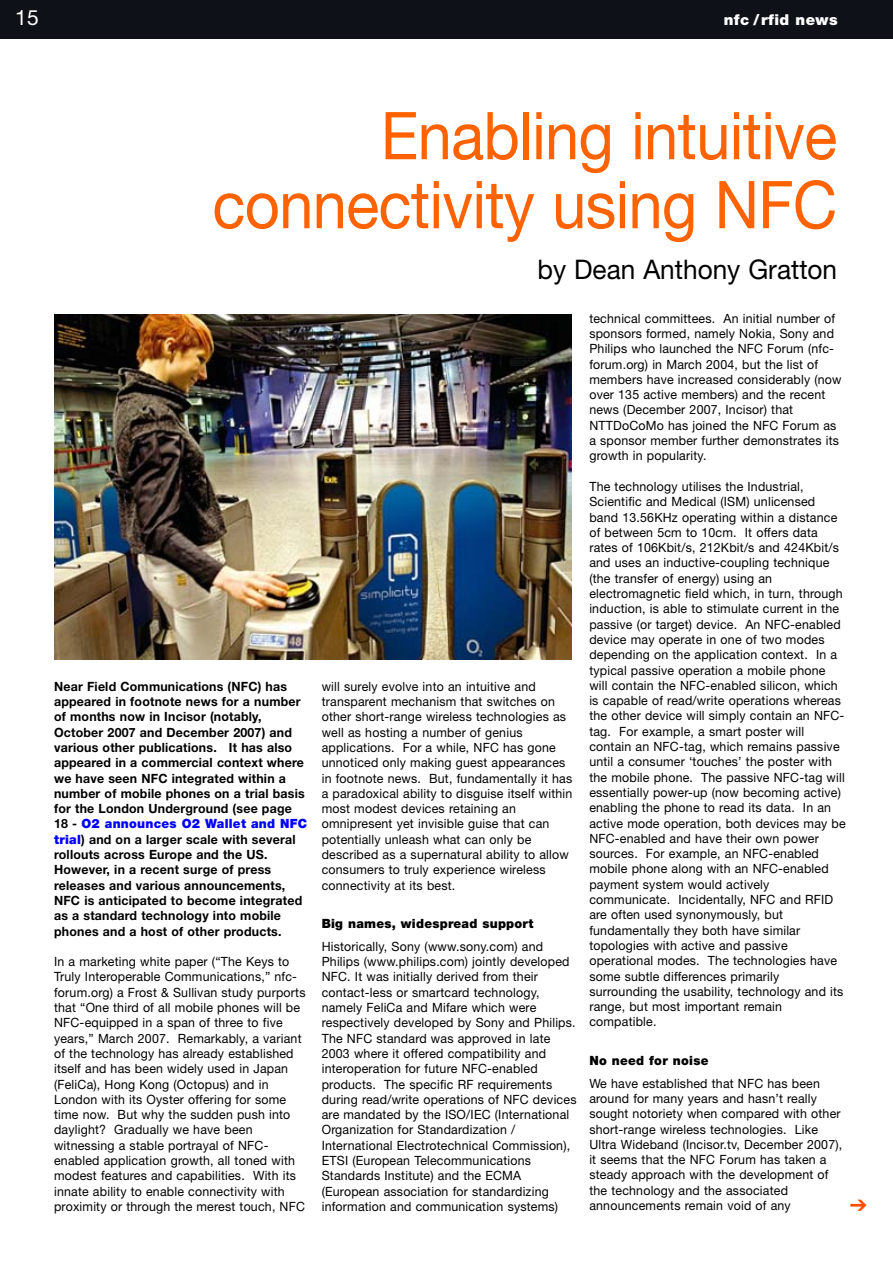
<style>
.page{position:relative;width:893px;height:1263px;background:#fff}
.page>*{position:absolute;margin:0;border:0;box-sizing:border-box;transform-origin:0 0}
.t1{font:66px/69px "Helvetica Neue";letter-spacing:-.01em;color:#ff6200;text-align:right;scale:.93 1}
.t2{font:27px "Helvetica Neue";color:#000}
.t3{font:21px "Helvetica Neue";color:#fff}
.t4{font:900 15px "Helvetica Neue";letter-spacing:.025em;color:#fff}
.t5{font:12.75px/15.3px "Helvetica Neue";letter-spacing:.015em;color:#000}
.t6{font:700 12.75px/15.3px "Helvetica Neue";letter-spacing:.015em;color:#000}
.t7{font:900 12.75px "Helvetica Neue";letter-spacing:.02em;color:#000}
.s1{font-weight:900;color:#00f}
</style>
<div class="page">
<div style="left:0;top:0;width:892px;height:38px;background:#0e1117"></div>
<img style="left:54px;top:314px;width:517px;height:345px">
<h3 class="t3" style="left:15px;top:10px;width:25px">15</h3>
<p class="t4" style="left:723px;top:15px;width:115px">nfc / rfid news</p>
<h1 class="t1" style="left:212px;top:108px;width:673px">Enabling intuitive connectivity using NFC</h1>
<h2 class="t2" style="left:537px;top:260px;width:301px">by Dean Anthony Gratton</h2>
<p class="t6" style="left:54px;top:680px;width:255px">Near Field Communications (NFC) has appeared in footnote news for a number of months now in Incisor (notably, October 2007 and December 2007) and various other publications. It has also appeared in a commercial context where we have seen NFC integrated within a number of mobile phones on a trial basis for the London Underground (see page 18 - <span class="s1">O2 announces O2 Wallet and NFC trial</span>) and on a larger scale with several rollouts across Europe and the US.<br>However, in a recent surge of press releases and various announcements, NFC is anticipated to become integrated as a standard technology into mobile phones and a host of other products.</p>
<p class="t5" style="left:54px;top:955px;width:253px">In a marketing white paper (“The Keys to Truly Interoperable Communications,” nfc&shy;forum.org) a Frost &amp; Sullivan study purports that “One third of all mobile phones will be NFC-equipped in a span of three to five years,” March 2007. Remarkably, a variant of the technology has already established itself and has been widely used in Japan (FeliCa), Hong Kong (Octopus) and in London with its Oyster offering for some time now. But why the sudden push into daylight? Gradually we have been witnessing a stable portrayal of NFC&shy;enabled application growth, all toned with modest features and capabilities. With its innate ability to enable connectivity with proximity or through the merest touch, NFC</p>
<p class="t5" style="left:322px;top:680px;width:252px">will surely evolve into an intuitive and transparent mechanism that switches on other short-range wireless technologies as well as hosting a number of genius applications. For a while, NFC has gone unnoticed only making guest appearances in footnote news. But, fundamentally it has a paradoxical ability to disguise itself within most modest devices retaining an omnipresent yet invisible guise that can potentially unleash what can only be described as a supernatural ability to allow consumers to truly experience wireless connectivity at its best.</p>
<p class="t7" style="left:322px;top:919px;width:213px">Big names, widespread support</p>
<p class="t5" style="left:322px;top:940px;width:256px">Historically, Sony (www.sony.com) and Philips (www.philips.com) jointly developed NFC. It was initially derived from their contact-less or smartcard technology, namely FeliCa and Mifare which were respectively developed by Sony and Philips.<br>The NFC standard was approved in late 2003 where it offered compatibility and interoperation for future NFC-enabled products. The specific RF requirements during read/write operations of NFC devices are mandated by the ISO/IEC (International Organization for Standardization / International Electrotechnical Commission), ETSI (European Telecommunications Standards Institute) and the ECMA (European association for standardizing information and communication systems)</p>
<p class="t5" style="left:589px;top:312px;width:254px">technical committees. An initial number of sponsors formed, namely Nokia, Sony and Philips who launched the NFC Forum (nfc&shy;forum.org) in March 2004, but the list of members have increased considerably (now over 135 active members) and the recent news (December 2007, Incisor) that NTTDoCoMo has joined the NFC Forum as a sponsor member further demonstrates its growth in popularity.</p>
<p class="t5" style="left:589px;top:480px;width:258px">The technology utilises the Industrial, Scientific and Medical (ISM) unlicensed band 13.56KHz operating within a distance of between 5cm to 10cm. It offers data rates of 106Kbit/s, 212Kbit/s and 424Kbit/s and uses an inductive-coupling technique (the transfer of energy) using an electromagnetic field which, in turn, through induction, is able to stimulate current in the passive (or target) device. An NFC-enabled device may operate in one of two modes depending on the application context. In a typical passive operation a mobile phone will contain the NFC-enabled silicon, which is capable of read/write operations whereas the other device will simply contain an NFC&shy;tag. For example, a smart poster will contain an NFC-tag, which remains passive until a consumer ‘touches’ the poster with the mobile phone. The passive NFC-tag will essentially power-up (now becoming active) enabling the phone to read its data. In an active mode operation, both devices may be NFC-enabled and have their own power sources. For example, an NFC-enabled mobile phone along with an NFC-enabled payment system would actively communicate. Incidentally, NFC and RFID are often used synonymously, but fundamentally they both have similar topologies with active and passive operational modes. The technologies have some subtle differences primarily surrounding the usability, technology and its range, but most important remain compatible.</p>
<p class="t7" style="left:589px;top:1056px;width:121px">No need for noise</p>
<p class="t5" style="left:589px;top:1077px;width:254px">We have established that NFC has been around for many years and hasn’t really sought notoriety when compared with other short-range wireless technologies. Like Ultra Wideband (Incisor.tv, December 2007), it seems that the NFC Forum has taken a steady approach with the development of the technology and the associated announcements remain void of any</p>
</div>
